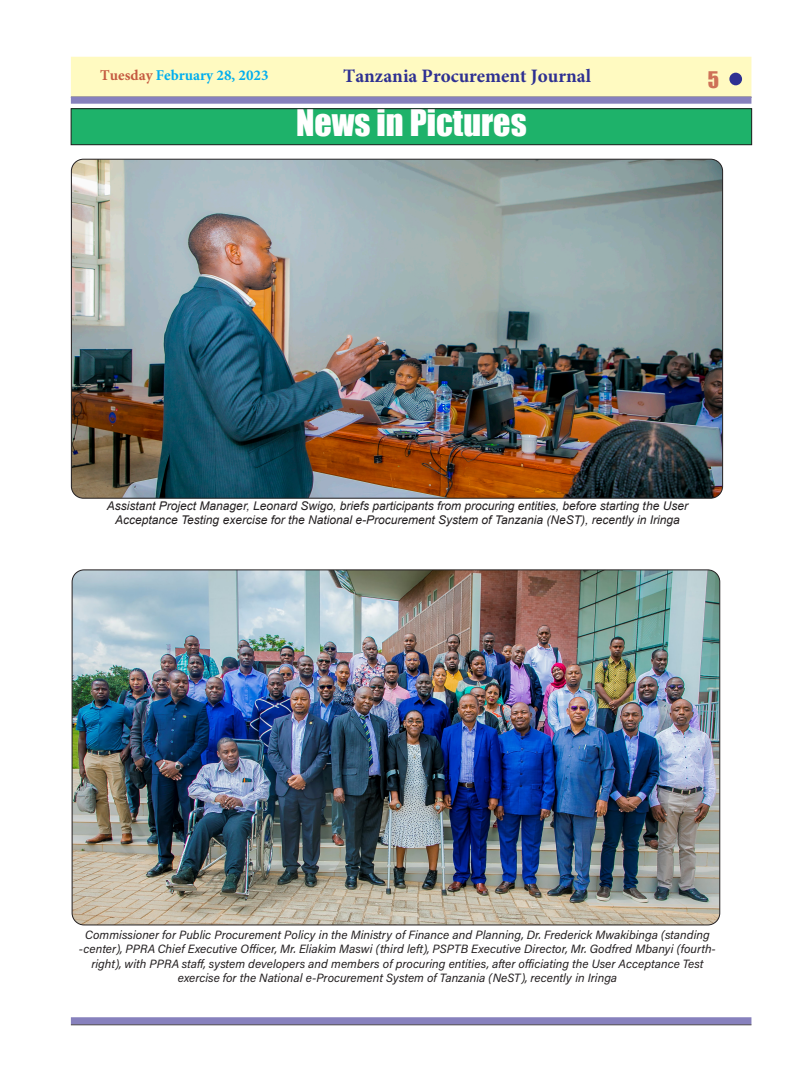
<style>
.page{position:relative;width:794px;height:1078px;background:#fff}
.page>*{position:absolute;margin:0;border:0;box-sizing:border-box;transform-origin:0 0}
.t1{font:34px "Impact";color:#fff}
.t2{font:21px "Impact";color:#ce7157}
.t3{font:700 19px "Minion Pro";color:#2e3092}
.t4{font:700 15px "Minion Pro";color:#00aeef}
.t5{font:12px/14.4px "Acumin Variable Concept";letter-spacing:.015em;color:#231f20;text-align:center}
.t6{font:italic 12px "Arial";color:#231f20}
.s1{color:#c55a40}
</style>
<div class="page">
<div style="left:71px;top:57px;width:680px;height:40px;background:#fffac1"></div>
<div style="left:729px;top:73px;width:13px;height:12px;background:#2e3092;border-radius:50%"></div>
<hr style="left:71px;top:1023px;width:680px;height:1px;background:#231f20">
<svg style="left:71px;top:1017px;width:680px;height:6px;background:#8c86bf"></svg>
<div style="left:71px;top:97px;width:680px;height:7px;background:#8781bd"></div>
<div style="left:71px;top:109px;width:680px;height:36px;background:#1eb26a"></div>
<div style="left:71px;top:108px;width:681px;height:37px;border:1px solid #231f20"></div>
<img style="left:71px;top:159px;width:651px;height:339px">
<img style="left:72px;top:569px;width:648px;height:355px">
<p class="t4" style="left:100px;top:65px;width:170px"><span class="s1">Tuesday</span> February 28, 2023</p>
<h3 class="t3" style="left:343px;top:63px;width:249px">Tanzania Procurement Journal</h3>
<h2 class="t2" style="left:707px;top:63px;width:13px">5</h2>
<p class="t1" style="left:296px;top:96px;width:232px">News in Pictures</p>
<p class="t6" style="left:107px;top:497px;width:582px">Assistant Project Manager, Leonard Swigo, briefs participants from procuring entities, before starting the User</p>
<p class="t6" style="left:115px;top:512px;width:566px">Acceptance Testing exercise for the National e-Procurement System of Tanzania (NeST), recently in Iringa</p>
<p class="t5" style="left:79px;top:926px;width:638px">Commissioner for Public Procurement Policy in the Ministry of Finance and Planning, Dr. Frederick Mwakibinga (standing -center), PPRA Chief Executive Officer, Mr. Eliakim Maswi (third left), PSPTB Executive Director, Mr. Godfred Mbanyi (fourth&shy;right), with PPRA staff, system developers and members of procuring entities, after officiating the User Acceptance Test exercise for the National e-Procurement System of Tanzania (NeST), recently in Iringa</p>
</div>
